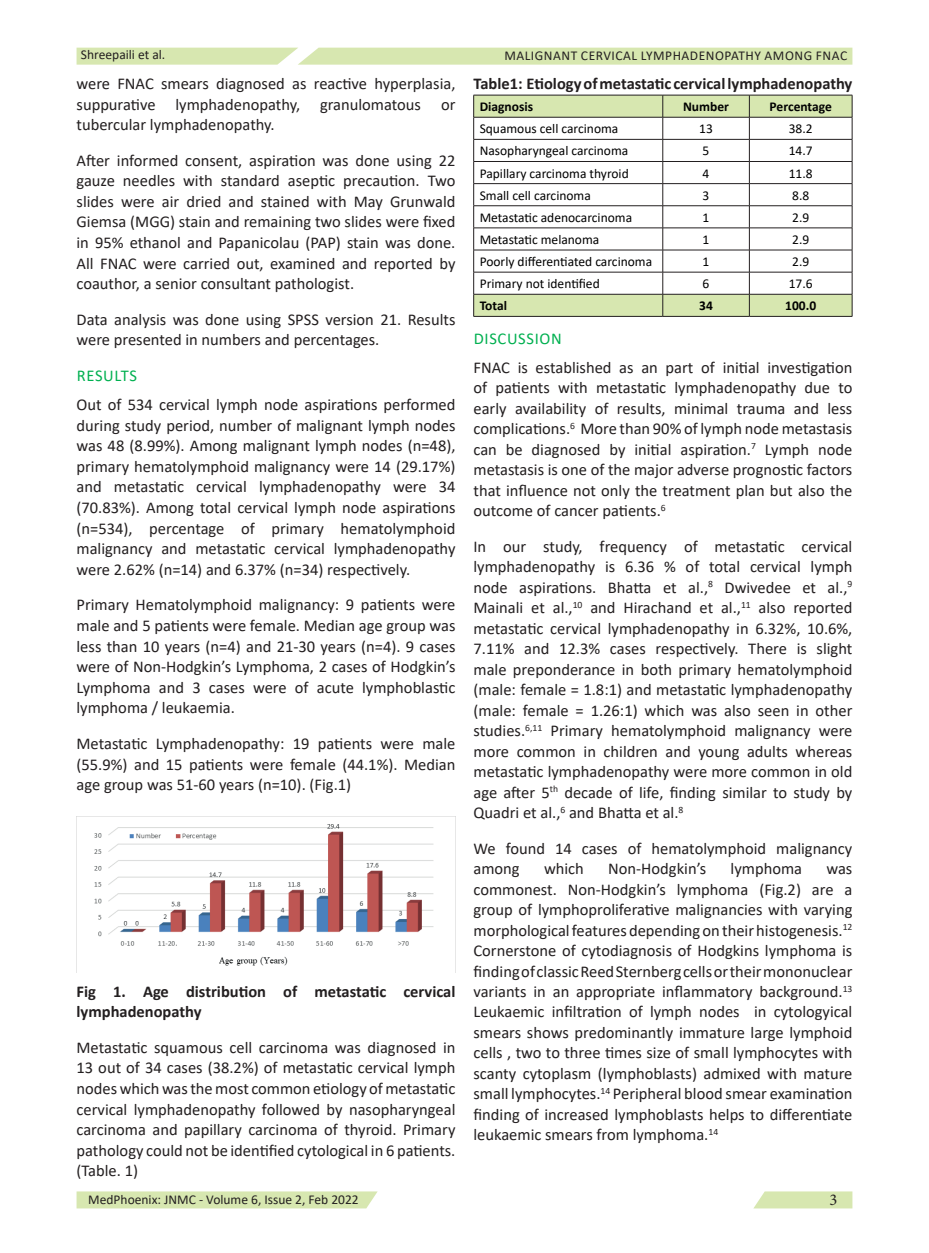
<style>
.page{position:relative;width:929px;height:1253px;background:#fff}
.page>*{position:absolute;margin:0;border:0;box-sizing:border-box;transform-origin:0 0}
.t1{font:16.5px/20.5px "Calibri";color:#231f20;text-align:justify}
.t2{font:700 16.5px/20.5px "Calibri";color:#231f20}
.t3{font:16.5px "Calibri";letter-spacing:.04em;color:#00b050}
.t4{font:16.5px "Minion Pro";color:#231f20}
.t5{font:13.5px "Calibri";color:#000}
.Head_3{font:13.5px "Calibri";color:#231f20}
.Head_3-2{font:13.5px "Calibri";letter-spacing:.04em;color:#231f20}
.t6{font:700 13.5px "Calibri";color:#000}
</style>
<div class="page">
<svg style="left:77px;top:1191px;width:301px;height:17px;background:#d8e8b3"></svg>
<svg style="left:754px;top:1191px;width:98px;height:17px;background:#dae8b6"></svg>
<img style="left:94px;top:824px;width:340px;height:142px">
<svg style="left:473px;top:95px;width:380px;height:221px"></svg>
<hr style="left:473px;top:316px;width:190px;height:1px;background:#231f20">
<hr style="left:663px;top:316px;width:86px;height:1px;background:#231f20">
<hr style="left:749px;top:316px;width:103px;height:1px;background:#231f20">
<svg style="left:77px;top:48px;width:775px;height:17px;background:#d8e8b3"></svg>
<p class="Head_3" style="left:81px;top:45px;width:86px">Shreepaili et al.</p>
<p class="Head_3-2" style="left:504px;top:46px;width:344px">MALIGNANT CERVICAL LYMPHADENOPATHY AMONG FNAC</p>
<p class="t1" style="left:77px;top:73px;width:380px">were FNAC smears diagnosed as reactive hyperplasia, suppurative lymphadenopathy, granulomatous or tubercular lymphadenopathy.</p>
<p class="t1" style="left:77px;top:150px;width:380px">After informed consent, aspiration was done using 22 gauze needles with standard aseptic precaution. Two slides were air dried and stained with May Grunwald Giemsa (MGG) stain and remaining two slides were fixed in 95% ethanol and Papanicolau (PAP) stain was done.<br>All FNAC were carried out, examined and reported by coauthor, a senior consultant pathologist.</p>
<p class="t1" style="left:77px;top:309px;width:380px">Data analysis was done using SPSS version 21. Results were presented in numbers and percentages.</p>
<p class="t3" style="left:77px;top:364px;width:62px">RESULTS</p>
<p class="t1" style="left:77px;top:394px;width:380px">Out of 534 cervical lymph node aspirations performed during study period, number of malignant lymph nodes was 48 (8.99%). Among malignant lymph nodes (n=48), primary hematolymphoid malignancy were 14 (29.17%) and metastatic cervical lymphadenopathy were 34 (70.83%). Among total cervical lymph node aspirations (n=534), percentage of primary hematolymphoid malignancy and metastatic cervical lymphadenopathy were 2.62% (n=14) and 6.37% (n=34) respectively.</p>
<p class="t1" style="left:77px;top:594px;width:380px">Primary Hematolymphoid malignancy: 9 patients were male and 5 patients were female. Median age group was less than 10 years (n=4) and 21-30 years (n=4). 9 cases were of Non-Hodgkin’s Lymphoma, 2 cases of Hodgkin’s Lymphoma and 3 cases were of acute lymphoblastic lymphoma / leukaemia.</p>
<p class="t1" style="left:77px;top:733px;width:380px">Metastatic Lymphadenopathy: 19 patients were male (55.9%) and 15 patients were female (44.1%). Median age group was 51-60 years (n=10). (Fig.1)</p>
<p class="t2" style="left:77px;top:981px;width:380px">Fig 1. Age distribution of metastatic cervical lymphadenopathy</p>
<p class="t1" style="left:77px;top:1037px;width:380px">Metastatic squamous cell carcinoma was diagnosed in 13 out of 34 cases (38.2%) of metastatic cervical lymph nodes which was the most common etiology of metastatic cervical lymphadenopathy followed by nasopharyngeal carcinoma and papillary carcinoma of thyroid. Primary pathology could not be identified cytological in 6 patients. (Table. 1)</p>
<p class="t2" style="left:473px;top:73px;width:380px">Table1: Etiology of metastatic cervical lymphadenopathy</p>
<p class="t6" style="left:480px;top:97px;width:55px">Diagnosis</p>
<p class="t6" style="left:683px;top:97px;width:47px">Number</p>
<p class="t6" style="left:769px;top:97px;width:64px">Percentage</p>
<p class="t5" style="left:480px;top:119px;width:140px">Squamous cell carcinoma</p>
<p class="t5" style="left:699px;top:119px;width:15px">13</p>
<p class="t5" style="left:789px;top:119px;width:25px">38.2</p>
<p class="t5" style="left:480px;top:142px;width:150px">Nasopharyngeal carcinoma</p>
<p class="t5" style="left:703px;top:142px;width:8px">5</p>
<p class="t5" style="left:789px;top:142px;width:25px">14.7</p>
<p class="t5" style="left:480px;top:164px;width:151px">Papillary carcinoma thyroid</p>
<p class="t5" style="left:703px;top:164px;width:8px">4</p>
<p class="t5" style="left:789px;top:164px;width:25px">11.8</p>
<p class="t5" style="left:480px;top:186px;width:113px">Small cell carcinoma</p>
<p class="t5" style="left:703px;top:186px;width:8px">3</p>
<p class="t5" style="left:792px;top:186px;width:19px">8.8</p>
<p class="t5" style="left:480px;top:208px;width:154px">Metastatic adenocarcinoma</p>
<p class="t5" style="left:703px;top:208px;width:8px">1</p>
<p class="t5" style="left:792px;top:208px;width:19px">2.9</p>
<p class="t5" style="left:480px;top:230px;width:121px">Metastatic melanoma</p>
<p class="t5" style="left:703px;top:230px;width:8px">1</p>
<p class="t5" style="left:792px;top:230px;width:19px">2.9</p>
<p class="t5" style="left:480px;top:252px;width:174px">Poorly differentiated carcinoma</p>
<p class="t5" style="left:703px;top:252px;width:8px">1</p>
<p class="t5" style="left:792px;top:252px;width:19px">2.9</p>
<p class="t5" style="left:480px;top:274px;width:122px">Primary not identified</p>
<p class="t5" style="left:703px;top:274px;width:8px">6</p>
<p class="t5" style="left:789px;top:274px;width:25px">17.6</p>
<p class="t6" style="left:480px;top:296px;width:29px">Total</p>
<p class="t6" style="left:699px;top:296px;width:15px">34</p>
<p class="t6" style="left:785px;top:296px;width:32px">100.0</p>
<p class="t3" style="left:474px;top:327px;width:89px">DISCUSSION</p>
<p class="t1" style="left:473px;top:357px;width:380px">FNAC is established as an part of initial investigation of patients with metastatic lymphadenopathy due to early availability of results, minimal trauma and less complications.<sup>6</sup> More than 90% of lymph node metastasis can be diagnosed by initial aspiration.<sup>7</sup> Lymph node metastasis is one of the major adverse prognostic factors that influence not only the treatment plan but also the outcome of cancer patients.<sup>6</sup></p>
<p class="t1" style="left:473px;top:535px;width:380px">In our study, frequency of metastatic cervical lymphadenopathy is 6.36 % of total cervical lymph node aspirations. Bhatta et al.,<sup>8</sup> Dwivedee et al.,<sup>9<br></sup>Mainali et al.,<sup>10</sup> and Hirachand et al.,<sup>11</sup> also reported metastatic cervical lymphadenopathy in 6.32%, 10.6%, 7.11% and 12.3% cases respectively. There is slight male preponderance in both primary hematolymphoid (male: female = 1.8:1) and metastatic lymphadenopathy (male: female = 1.26:1) which was also seen in other studies.<sup>6,11</sup> Primary hematolymphoid malignancy were more common in children and young adults whereas metastatic lymphadenopathy were more common in old age after 5<sup>th</sup> decade of life, finding similar to study by Quadri et al.,<sup>6</sup> and Bhatta et al.<sup>8</sup></p>
<p class="t1" style="left:473px;top:837px;width:380px">We found 14 cases of hematolymphoid malignancy among</p>
<p class="t1" style="left:544px;top:858px;width:41px">which</p>
<p class="t1" style="left:608px;top:858px;width:100px">Non-Hodgkin’s</p>
<p class="t1" style="left:730px;top:858px;width:73px">lymphoma</p>
<p class="t1" style="left:473px;top:858px;width:380px;text-indent:353px">was commonest. Non-Hodgkin’s lymphoma (Fig.2) are a group of lymphoproliferative malignancies with varying morphological features depending on their histogenesis.<sup>12<br></sup>Cornerstone of cytodiagnosis of Hodgkins lymphoma is finding of classic Reed Sternberg cells or their mononuclear variants in an appropriate inflammatory background.<sup>13<br></sup>Leukaemic infiltration of lymph nodes in cytologyical smears shows predominantly immature large lymphoid cells , two to three times size of small lymphocytes with scanty cytoplasm (lymphoblasts) admixed with mature small lymphocytes.<sup>14</sup> Peripheral blood smear examination finding of increased lymphoblasts helps to differentiate leukaemic smears from lymphoma.<sup>14</sup></p>
<p class="Head_3" style="left:88px;top:1189px;width:272px">MedPhoenix: JNMC - Volume 6, Issue 2, Feb 2022</p>
<p class="t4" style="left:829px;top:1189px;width:9px">3</p>
</div>
